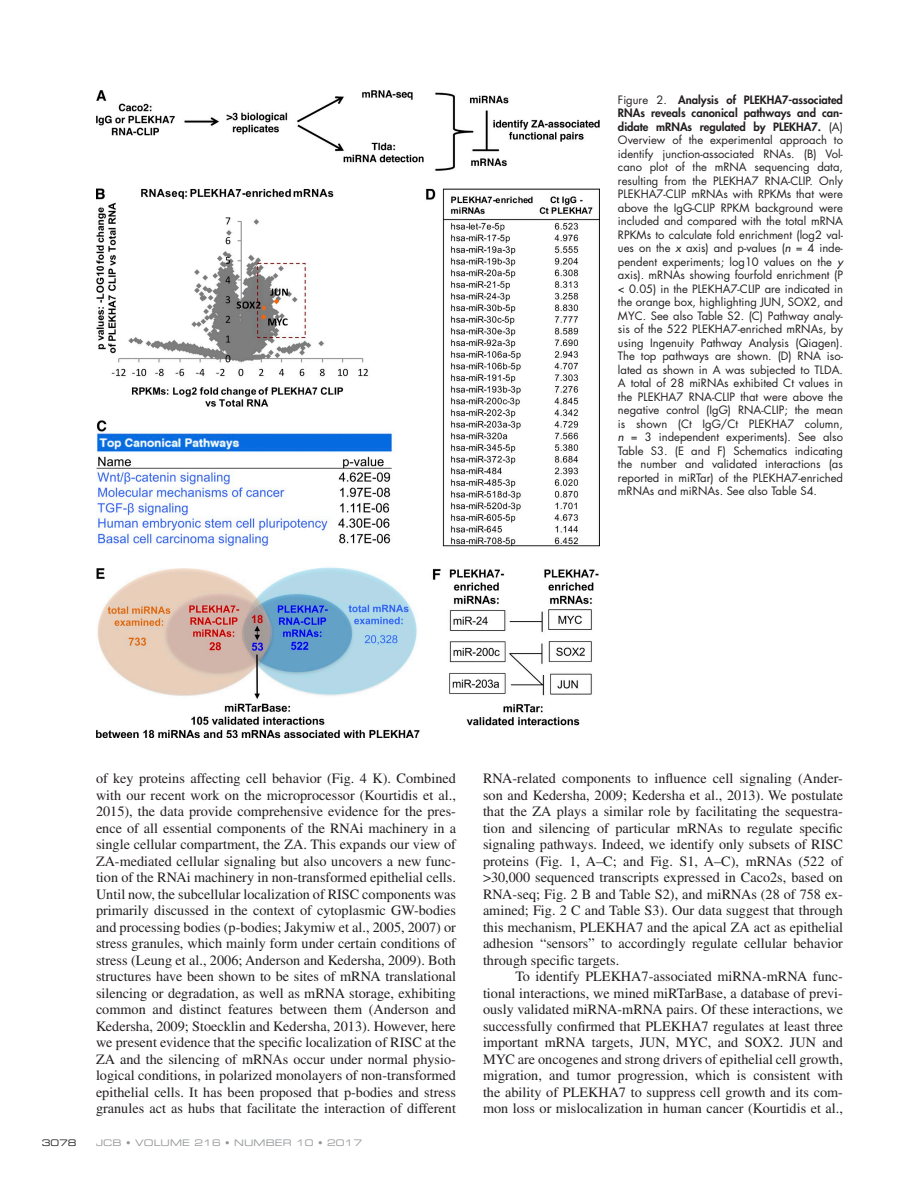
<style>
.page{position:relative;width:918px;height:1188px;background:#fff}
.page>*{position:absolute;margin:0;border:0;box-sizing:border-box;transform-origin:0 0}
.t1{font:14.25px/16.5px "Times LT Std";color:#231f20;text-align:justify}
.t2{font:11.25px/13.5px "Futura Std";color:#231f20;text-align:justify}
.t3{font:9px "Eurostile LT Std Ex 2";letter-spacing:.01em;color:#949698}
.t4{font:9px "Eurostile LT Std Ex 2";color:#231f20}
.s1{font-weight:800}
.s2{font-weight:500;font-style:italic}
</style>
<div class="page">
<img style="left:96px;top:90px;width:504px;height:648px">
<p class="t2" style="left:618px;top:93px;width:227px">Figure 2. <span class="s1">Analysis of PLEKHA7-associated RNAs reveals canonical pathways and can&shy;didate mRNAs regulated by PLEKHA7.</span> (A)<br>Overview of the experimental approach to identify junction-associated RNAs. (B) Vol&shy;cano plot of the mRNA sequencing data, resulting from the PLEKHA7 RNA-CLIP. Only PLEKHA7-CLIP mRNAs with RPKMs that were above the IgG-CLIP RPKM background were included and compared with the total mRNA RPKMs to calculate fold enrichment (log2 val&shy;ues on the <span class="s2">x</span> axis) and p-values (<span class="s2">n</span> = 4 inde&shy;pendent experiments; log10 values on the <span class="s2">y </span>axis). mRNAs showing fourfold enrichment (P &lt; 0.05) in the PLEKHA7-CLIP are indicated in the orange box, highlighting JUN, SOX2, and MYC. See also Table S2. (C) Pathway analy&shy;sis of the 522 PLEKHA7-enriched mRNAs, by using Ingenuity Pathway Analysis (Qiagen).<br>The top pathways are shown. (D) RNA iso&shy;lated as shown in A was subjected to TLDA.<br>A total of 28 miRNAs exhibited Ct values in the PLEKHA7 RNA-CLIP that were above the negative control (IgG) RNA-CLIP; the mean is shown (Ct IgG/Ct PLEKHA7 column, <span class="s2">n</span> = 3 independent experiments). See also Table S3. (E and F) Schematics indicating the number and validated interactions (as reported in miRTar) of the PLEKHA7-enriched mRNAs and miRNAs. See also Table S4.</p>
<p class="t1" style="left:96px;top:770px;width:362px">of key proteins affecting cell behavior (Fig. 4 K). Combined with our recent work on the microprocessor (Kourtidis et al., 2015), the data provide comprehensive evidence for the pres&shy;ence of all essential components of the RNAi machinery in a single cellular compartment, the ZA. This expands our view of ZA-mediated cellular signaling but also uncovers a new func&shy;tion of the RNAi machinery in non-transformed epithelial cells.<br>Until now, the subcellular localization of RISC components was primarily discussed in the context of cytoplasmic GW-bodies and processing bodies (p-bodies; Jakymiw et al., 2005, 2007) or stress granules, which mainly form under certain conditions of stress (Leung et al., 2006; Anderson and Kedersha, 2009). Both structures have been shown to be sites of mRNA translational silencing or degradation, as well as mRNA storage, exhibiting common and distinct features between them (Anderson and Kedersha, 2009; Stoecklin and Kedersha, 2013). However, here we present evidence that the specific localization of RISC at the ZA and the silencing of mRNAs occur under normal physio&shy;logical conditions, in polarized monolayers of non-transformed epithelial cells. It has been proposed that p-bodies and stress granules act as hubs that facilitate the interaction of different</p>
<p class="t1" style="left:483px;top:770px;width:362px">RNA-related components to influence cell signaling (Ander&shy;son and Kedersha, 2009; Kedersha et al., 2013). We postulate that the ZA plays a similar role by facilitating the sequestra&shy;tion and silencing of particular mRNAs to regulate specific signaling pathways. Indeed, we identify only subsets of RISC proteins (Fig. 1, A–C; and Fig. S1, A–C), mRNAs (522 of &gt;30,000 sequenced transcripts expressed in Caco2s, based on RNA-seq; Fig. 2 B and Table S2), and miRNAs (28 of 758 ex&shy;amined; Fig. 2 C and Table S3). Our data suggest that through this mechanism, PLEKHA7 and the apical ZA act as epithelial adhesion “sensors” to accordingly regulate cellular behavior through specific targets.</p>
<p class="t1" style="left:483px;top:968px;width:362px;text-indent:32px">To identify PLEKHA7-associated miRNA-mRNA func&shy;tional interactions, we mined miRTarBase, a database of previ&shy;ously validated miRNA-mRNA pairs. Of these interactions, we successfully confirmed that PLEKHA7 regulates at least three important mRNA targets, JUN, MYC, and SOX2. JUN and MYC are oncogenes and strong drivers of epithelial cell growth, migration, and tumor progression, which is consistent with the ability of PLEKHA7 to suppress cell growth and its com&shy;mon loss or mislocalization in human cancer (Kourtidis et al.,</p>
<p class="t4" style="left:42px;top:1136px;width:36px">3078</p>
<p class="t3" style="left:96px;top:1136px;width:268px">JCB • VOLUME 216 • NUMBER 10 • 2017</p>
</div>
